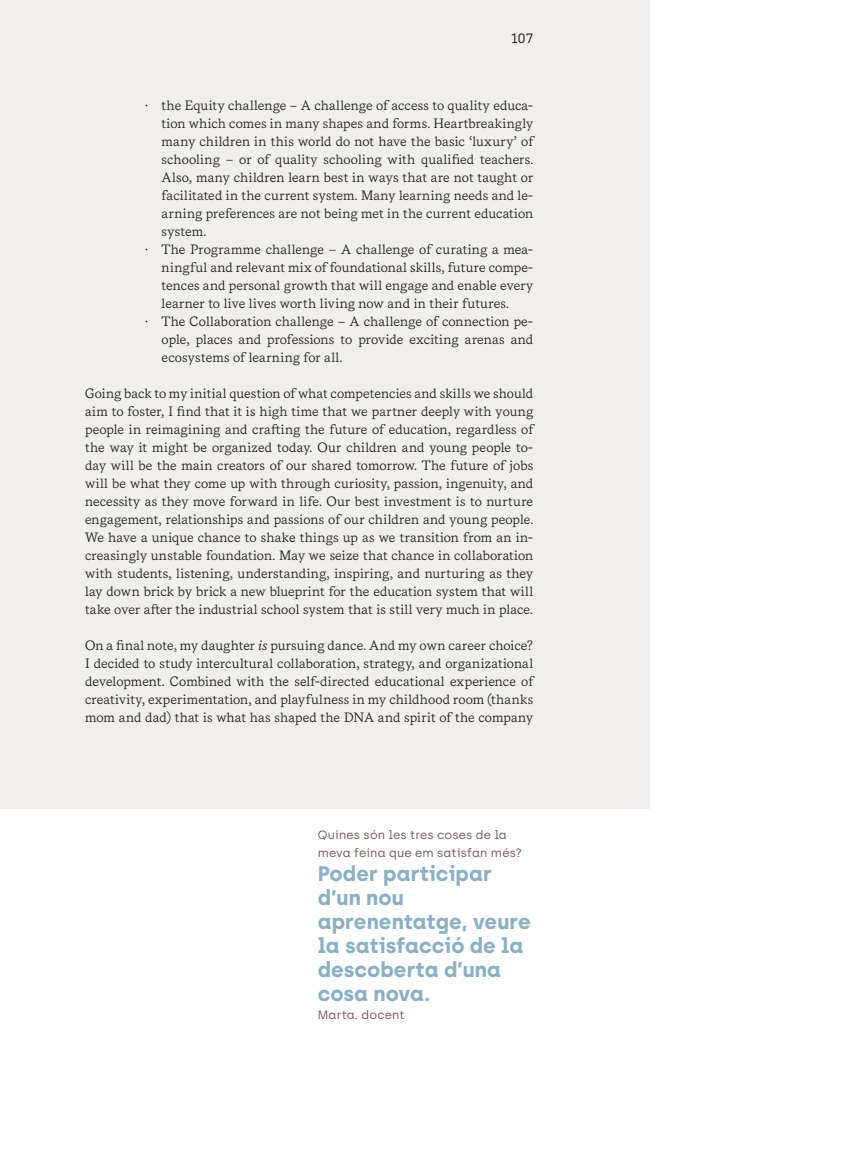
<style>
.page{position:relative;width:851px;height:1149px;background:#fff}
.page>*{position:absolute;margin:0;border:0;box-sizing:border-box;transform-origin:0 0}
.t1{font:700 21px/24px "Archia";color:#8cafc1}
.t2{font:13.5px/18px "Messina Serif";letter-spacing:.01em;color:#1b1d1e;text-align:justify}
.t3{font:13.5px "Archia";color:#231f20}
.t4{font:12px/18px "Archia";letter-spacing:.01em;color:#765556}
.s1{font-style:italic;color:#231f20}
</style>
<div class="page">
<div style="left:0;top:0;width:649px;height:808px;background:#f0efec"></div>
<p class="t3" style="left:510px;top:30px;width:24px">107</p>
<p class="t2" style="left:145px;top:96px;width:389px">· the Equity challenge – A challenge of access to quality educa-</p>
<p class="t2" style="left:162px;top:114px;width:373px">tion which comes in many shapes and forms. Heartbreakingly</p>
<p class="t2" style="left:162px;top:132px;width:373px">many children in this world do not have the basic ‘luxury’ of</p>
<p class="t2" style="left:162px;top:150px;width:373px">schooling – or of quality schooling with qualified teachers.</p>
<p class="t2" style="left:162px;top:168px;width:373px">Also, many children learn best in ways that are not taught or</p>
<p class="t2" style="left:162px;top:186px;width:373px">facilitated in the current system. Many learning needs and le-</p>
<p class="t2" style="left:162px;top:204px;width:373px">arning preferences are not being met in the current education</p>
<p class="t2" style="left:162px;top:222px;width:46px">system.</p>
<p class="t2" style="left:145px;top:240px;width:389px">· The Programme challenge – A challenge of curating a mea-</p>
<p class="t2" style="left:162px;top:258px;width:373px">ningful and relevant mix of foundational skills, future compe-</p>
<p class="t2" style="left:162px;top:276px;width:373px">tences and personal growth that will engage and enable every</p>
<p class="t2" style="left:162px;top:294px;width:349px">learner to live lives worth living now and in their futures.</p>
<p class="t2" style="left:145px;top:312px;width:389px">· The Collaboration challenge – A challenge of connection pe-</p>
<p class="t2" style="left:161px;top:330px;width:373px">ople, places and professions to provide exciting arenas and</p>
<p class="t2" style="left:161px;top:348px;width:182px">ecosystems of learning for all.</p>
<p class="t2" style="left:85px;top:384px;width:449px">Going back to my initial question of what competencies and skills we should aim to foster, I find that it is high time that we partner deeply with young people in reimagining and crafting the future of education, regardless of the way it might be organized today. Our children and young people to&shy;day will be the main creators of our shared tomorrow. The future of jobs will be what they come up with through curiosity, passion, ingenuity, and necessity as they move forward in life. Our best investment is to nurture engagement, relationships and passions of our children and young people.<br>We have a unique chance to shake things up as we transition from an in&shy;creasingly unstable foundation. May we seize that chance in collaboration with students, listening, understanding, inspiring, and nurturing as they lay down brick by brick a new blueprint for the education system that will take over after the industrial school system that is still very much in place.</p>
<p class="t2" style="left:85px;top:636px;width:449px">On a final note, my daughter <span class="s1">is</span> pursuing dance. And my own career choice?<br>I decided to study intercultural collaboration, strategy, and organizational development. Combined with the self-directed educational experience of creativity, experimentation, and playfulness in my childhood room (thanks mom and dad) that is what has shaped the DNA and spirit of the company</p>
<p class="t4" style="left:317px;top:825px;width:206px">Quines són les tres coses de la meva feina que em satisfan més?</p>
<h1 class="t1" style="left:317px;top:860px;width:214px">Poder participar d’un nou aprenentatge, veure la satisfacció de la descoberta d’una cosa nova.</h1>
<p class="t4" style="left:317px;top:1005px;width:88px">Marta. docent</p>
</div>
